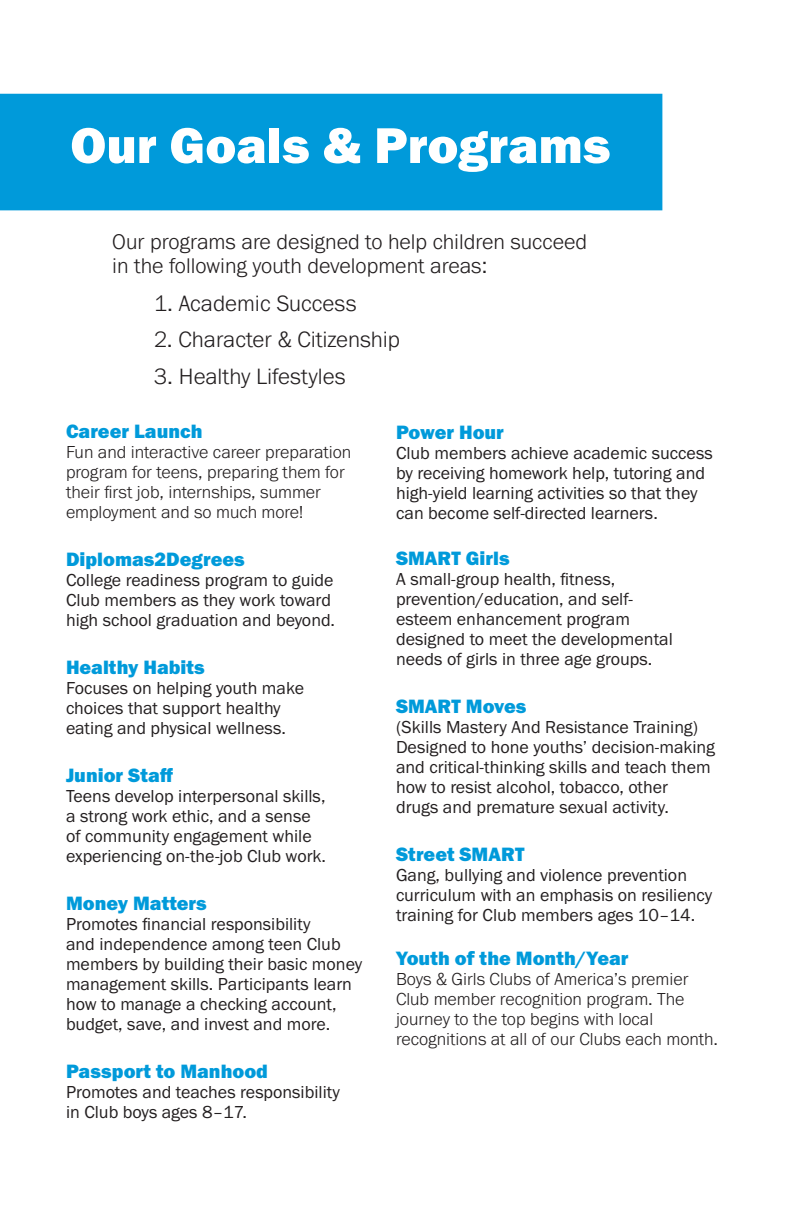
<style>
.page{position:relative;width:792px;height:1224px;background:#fff}
.page>*{position:absolute;margin:0;border:0;box-sizing:border-box;transform-origin:0 0}
.Headings{font:52px "Franklin Gothic URW Hea";color:#fff}
.t1{font:300 23px "Franklin Gothic URW";color:#231f20}
.t2{font:300 22px/24px "Franklin Gothic URW";color:#231f20}
.subheads_2{font:20px "Franklin Gothic URW Hea";color:#009ada}
.YOY_Story{font:18px/20px "Franklin Gothic URW Boo";color:#231f20}
.YOY_Story-2{font:300 18px/20px "Franklin Gothic URW";color:#231f20}
</style>
<div class="page">
<div style="left:1px;top:95px;width:660px;height:114px;background:#009ada"></div>
<div style="left:0;top:94px;width:662px;height:116px;border:2px solid #009ada"></div>
<p class="Headings" style="left:70px;top:112px;width:542px">Our Goals &amp; Programs</p>
<p class="t2" style="left:112px;top:229px;width:476px">Our programs are designed to help children succeed in the following youth development areas:</p>
<p class="t1" style="left:154px;top:289px;width:204px">1. Academic Success</p>
<p class="t1" style="left:154px;top:325px;width:248px">2. Character &amp; Citizenship</p>
<p class="t1" style="left:154px;top:362px;width:193px">3. Healthy Lifestyles</p>
<p class="subheads_2" style="left:66px;top:419px;width:138px">Career Launch</p>
<p class="YOY_Story-2" style="left:66px;top:442px;width:287px">Fun and interactive career preparation program for teens, preparing them for their first job, internships, summer employment and so much more!</p>
<p class="subheads_2" style="left:66px;top:547px;width:180px">Diplomas2Degrees</p>
<p class="YOY_Story" style="left:66px;top:570px;width:271px">College readiness program to guide<br>Club members as they work toward high school graduation and beyond.</p>
<p class="subheads_2" style="left:66px;top:655px;width:140px">Healthy Habits</p>
<p class="YOY_Story" style="left:66px;top:678px;width:240px">Focuses on helping youth make choices that support healthy eating and physical wellness.</p>
<p class="subheads_2" style="left:66px;top:763px;width:109px">Junior Staff</p>
<p class="YOY_Story" style="left:66px;top:786px;width:262px">Teens develop interpersonal skills, a strong work ethic, and a sense of community engagement while experiencing on-the-job Club work.</p>
<p class="subheads_2" style="left:66px;top:891px;width:142px">Money Matters</p>
<p class="YOY_Story" style="left:66px;top:914px;width:298px">Promotes financial responsibility<br>and independence among teen Club members by building their basic money management skills. Participants learn how to manage a checking account, budget, save, and invest and more.</p>
<p class="subheads_2" style="left:66px;top:1059px;width:203px">Passport to Manhood</p>
<p class="YOY_Story" style="left:66px;top:1082px;width:276px">Promotes and teaches responsibility in Club boys ages 8–17.</p>
<p class="subheads_2" style="left:396px;top:419px;width:109px">Power Hour</p>
<p class="YOY_Story" style="left:396px;top:442px;width:319px">Club members achieve academic success by receiving homework help, tutoring and high-yield learning activities so that they can become self-directed learners.</p>
<p class="subheads_2" style="left:396px;top:545px;width:115px">SMART Girls</p>
<p class="YOY_Story" style="left:396px;top:569px;width:278px">A small-group health, fitness, prevention/education, and self&shy;esteem enhancement program designed to meet the developmental needs of girls in three age groups.</p>
<p class="subheads_2" style="left:396px;top:693px;width:132px">SMART Moves</p>
<p class="YOY_Story" style="left:396px;top:717px;width:320px">(Skills Mastery And Resistance Training)<br>Designed to hone youths’ decision-making and critical-thinking skills and teach them how to resist alcohol, tobacco, other drugs and premature sexual activity.</p>
<p class="subheads_2" style="left:396px;top:841px;width:130px">Street SMART</p>
<p class="YOY_Story" style="left:396px;top:865px;width:318px">Gang, bullying and violence prevention curriculum with an emphasis on resiliency training for Club members ages 10–14.</p>
<p class="subheads_2" style="left:396px;top:945px;width:234px">Youth of the Month/Year</p>
<p class="YOY_Story-2" style="left:396px;top:969px;width:324px">Boys &amp; Girls Clubs of America’s premier Club member recognition program. The journey to the top begins with local recognitions at all of our Clubs each month.</p>
</div>
